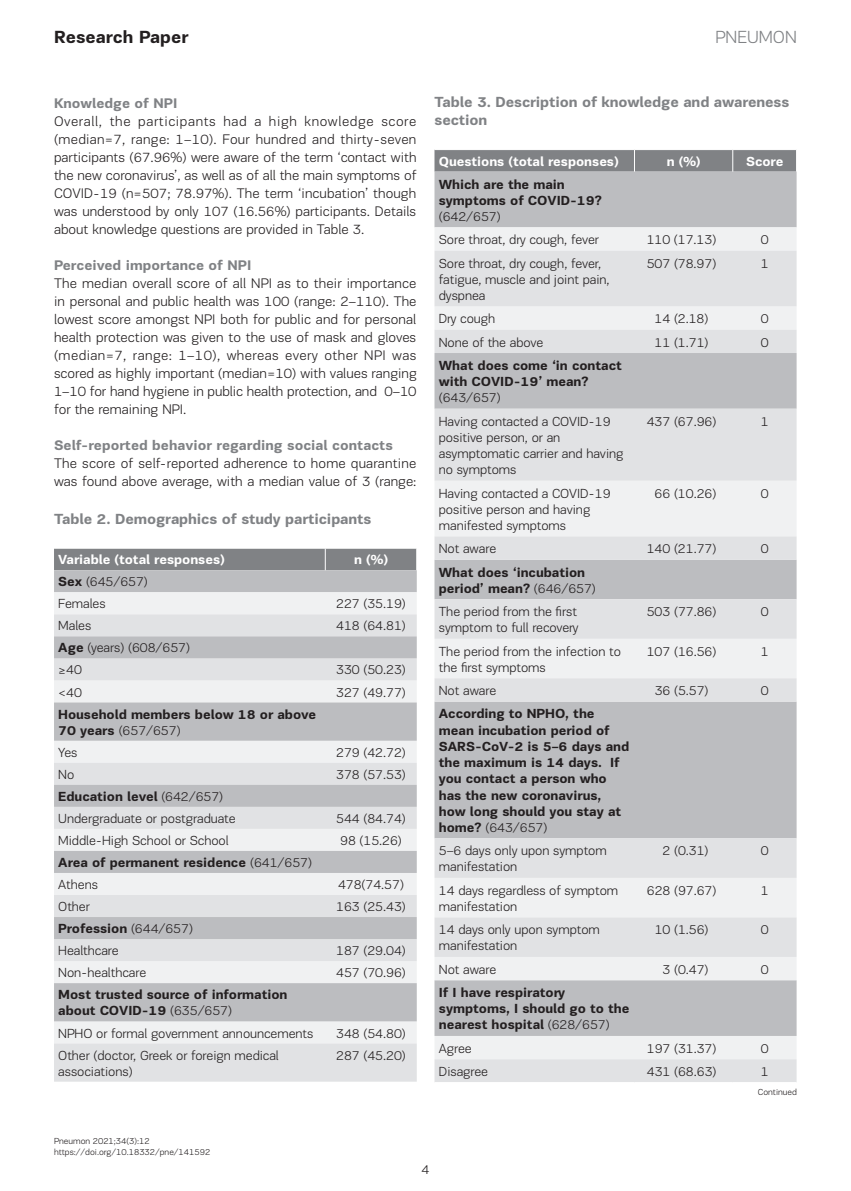
<style>
.page{position:relative;width:851px;height:1191px;background:#fff}
.page>*{position:absolute;margin:0;border:0;box-sizing:border-box;transform-origin:0 0}
.t1{font:700 18px "PF Encore Sans Pro";color:#231f20}
.t2{font:300 18px "PF Encore Sans Pro";color:#808285}
.t3{font:700 15px/18px "PF Encore Sans Pro";letter-spacing:-.01em;color:#808285}
.t4{font:300 14.25px/18px "PF Encore Sans Pro";color:#231f20;text-align:justify}
.t5{font:700 14.25px "PF Encore Sans Pro";color:#808285}
.t6{font:300 13.5px/16.2px "PF Encore Sans Pro";letter-spacing:-.005em;color:#231f20}
.t7{font:700 13.5px/16.2px "PF Encore Sans Pro";letter-spacing:-.005em;color:#231f20}
.t8{font:700 13.5px "PF Encore Sans Pro";letter-spacing:-.005em;color:#fff}
.t9{font:300 9px/10.8px "PF Encore Sans Pro";color:#231f20}
.s1{font-weight:700}
.s2{font-weight:300}
</style>
<div class="page">
<div style="left:54px;top:592px;width:362px;height:22px;background:#f0f1f2"></div>
<svg style="left:54px;top:614px;width:362px;height:467px;fill:#e1e2e4"></svg>
<svg style="left:54px;top:636px;width:362px;height:385px"></svg>
<svg style="left:54px;top:548px;width:363px;height:44px;background:#a0a1a4"></svg>
<div style="left:434px;top:172px;width:362px;height:55px;background:#bcbdc0"></div>
<div style="left:434px;top:227px;width:362px;height:24px;background:#f0f1f2"></div>
<svg style="left:434px;top:251px;width:362px;height:831px"></svg>
<svg style="left:434px;top:150px;width:363px;height:22px;background:#838588"></svg>
<h1 class="t1" style="left:54px;top:26px;width:136px">Research Paper</h1>
<h1 class="t2" style="left:715px;top:27px;width:83px">PNEUMON</h1>
<p class="t5" style="left:54px;top:94px;width:125px">Knowledge of NPI</p>
<p class="t4" style="left:54px;top:112px;width:364px">Overall, the participants had a high knowledge score (median=7, range: 1–10). Four hundred and thirty-seven participants (67.96%) were aware of the term ‘contact with the new coronavirus’, as well as of all the main symptoms of COVID-19 (n=507; 78.97%). The term ‘incubation’ though was understood by only 107 (16.56%) participants. Details about knowledge questions are provided in Table 3.</p>
<p class="t5" style="left:54px;top:256px;width:199px">Perceived importance of NPI</p>
<p class="t4" style="left:54px;top:274px;width:364px">The median overall score of all NPI as to their importance in personal and public health was 100 (range: 2–110). The lowest score amongst NPI both for public and for personal health protection was given to the use of mask and gloves (median=7, range: 1–10), whereas every other NPI was scored as highly important (median=10) with values ranging 1–10 for hand hygiene in public health protection, and 0–10 for the remaining NPI.</p>
<p class="t5" style="left:54px;top:436px;width:340px">Self-reported behavior regarding social contacts</p>
<p class="t4" style="left:54px;top:454px;width:364px">The score of self-reported adherence to home quarantine was found above average, with a median value of 3 (range:</p>
<p class="t3" style="left:54px;top:510px;width:319px">Table 2. Demographics of study participants</p>
<p class="t8" style="left:58px;top:551px;width:168px">Variable (total responses)</p>
<p class="t8" style="left:354px;top:551px;width:35px">n (%)</p>
<p class="t6" style="left:58px;top:571px;width:91px;line-height:22px"><span class="s1">Sex</span> (645/657)<br>Females</p>
<p class="t6" style="left:336px;top:596px;width:71px">227 (35.19)</p>
<p class="t6" style="left:58px;top:618px;width:35px">Males</p>
<p class="t6" style="left:336px;top:618px;width:71px">418 (64.81)</p>
<p class="t6" style="left:58px;top:637px;width:133px;line-height:22px"><span class="s1">Age</span> (years) (608/657) ≥40</p>
<p class="t6" style="left:336px;top:662px;width:71px">330 (50.23)</p>
<p class="t6" style="left:58px;top:684px;width:25px">&lt;40</p>
<p class="t6" style="left:336px;top:684px;width:71px">327 (49.77)</p>
<p class="t7" style="left:58px;top:706px;width:259px">Household members below 18 or above<br>70 years <span class="s2">(657/657)</span></p>
<p class="t6" style="left:58px;top:744px;width:21px">Yes</p>
<p class="t6" style="left:336px;top:744px;width:71px">279 (42.72)</p>
<p class="t6" style="left:58px;top:766px;width:18px">No</p>
<p class="t6" style="left:336px;top:766px;width:71px">378 (57.53)</p>
<p class="t6" style="left:58px;top:785px;width:179px;line-height:22px"><span class="s1">Education level</span> (642/657)<br>Undergraduate or postgraduate</p>
<p class="t6" style="left:336px;top:810px;width:71px">544 (84.74)</p>
<p class="t6" style="left:58px;top:832px;width:172px">Middle-High School or School</p>
<p class="t6" style="left:340px;top:832px;width:63px">98 (15.26)</p>
<p class="t7" style="left:58px;top:851px;width:255px;line-height:22px">Area of permanent residence <span class="s2">(641/657)<br>Athens</span></p>
<p class="t6" style="left:338px;top:876px;width:67px">478(74.57)</p>
<p class="t6" style="left:58px;top:898px;width:33px">Other</p>
<p class="t6" style="left:336px;top:898px;width:71px">163 (25.43)</p>
<p class="t6" style="left:58px;top:917px;width:136px;line-height:22px"><span class="s1">Profession</span> (644/657)<br>Healthcare</p>
<p class="t6" style="left:336px;top:942px;width:71px">187 (29.04)</p>
<p class="t6" style="left:58px;top:964px;width:89px">Non-healthcare</p>
<p class="t6" style="left:336px;top:964px;width:71px">457 (70.96)</p>
<p class="t7" style="left:58px;top:986px;width:231px">Most trusted source of information about COVID-19 <span class="s2">(635/657)</span></p>
<p class="t6" style="left:58px;top:1025px;width:256px">NPHO or formal government announcements</p>
<p class="t6" style="left:336px;top:1025px;width:71px">348 (54.80)</p>
<p class="t6" style="left:58px;top:1047px;width:222px">Other (doctor, Greek or foreign medical associations)</p>
<p class="t6" style="left:336px;top:1047px;width:71px">287 (45.20)</p>
<p class="t9" style="left:54px;top:1135px;width:158px">Pneumon 2021;34(3):12 https://doi.org/10.18332/pne/141592</p>
<p class="t3" style="left:434px;top:93px;width:356px">Table 3. Description of knowledge and awareness section</p>
<p class="t8" style="left:438px;top:153px;width:181px">Questions (total responses)</p>
<p class="t8" style="left:666px;top:153px;width:35px">n (%)</p>
<p class="t8" style="left:745px;top:153px;width:39px">Score</p>
<p class="t7" style="left:438px;top:176px;width:165px">Which are the main symptoms of COVID-19?</p>
<p class="t6" style="left:438px;top:205px;width:162px;line-height:23.2px">(642/657)<br>Sore throat, dry cough, fever</p>
<p class="t6" style="left:646px;top:232px;width:71px">110 (17.13)</p>
<p class="t6" style="left:760px;top:232px;width:9px">0</p>
<p class="t6" style="left:438px;top:255px;width:172px">Sore throat, dry cough, fever, fatigue, muscle and joint pain, dyspnea</p>
<p class="t6" style="left:646px;top:255px;width:71px">507 (78.97)</p>
<p class="t6" style="left:760px;top:255px;width:9px">1</p>
<p class="t6" style="left:438px;top:311px;width:58px">Dry cough</p>
<p class="t6" style="left:654px;top:311px;width:55px">14 (2.18)</p>
<p class="t6" style="left:760px;top:311px;width:9px">0</p>
<p class="t6" style="left:438px;top:334px;width:106px">None of the above</p>
<p class="t6" style="left:654px;top:334px;width:55px">11 (1.71)</p>
<p class="t6" style="left:760px;top:334px;width:9px">0</p>
<p class="t7" style="left:439px;top:357px;width:185px">What does come ‘in contact with COVID-19’ mean?</p>
<p class="t6" style="left:439px;top:386px;width:173px;line-height:23.2px">(643/657)<br>Having contacted a COVID-19</p>
<p class="t6" style="left:439px;top:429px;width:186px">positive person, or an asymptomatic carrier and having no symptoms</p>
<p class="t6" style="left:646px;top:413px;width:71px">437 (67.96)</p>
<p class="t6" style="left:760px;top:413px;width:9px">1</p>
<p class="t6" style="left:439px;top:485px;width:173px">Having contacted a COVID-19 positive person and having manifested symptoms</p>
<p class="t6" style="left:654px;top:485px;width:63px">66 (10.26)</p>
<p class="t6" style="left:760px;top:485px;width:9px">0</p>
<p class="t6" style="left:439px;top:541px;width:59px">Not aware</p>
<p class="t6" style="left:646px;top:541px;width:71px">140 (21.77)</p>
<p class="t6" style="left:760px;top:541px;width:9px">0</p>
<p class="t7" style="left:439px;top:564px;width:158px">What does ‘incubation period’ mean? <span class="s2">(646/657)</span></p>
<p class="t6" style="left:439px;top:603px;width:141px">The period from the first symptom to full recovery</p>
<p class="t6" style="left:646px;top:603px;width:71px">503 (77.86)</p>
<p class="t6" style="left:760px;top:603px;width:9px">0</p>
<p class="t6" style="left:439px;top:643px;width:183px">The period from the infection to the first symptoms</p>
<p class="t6" style="left:646px;top:643px;width:71px">107 (16.56)</p>
<p class="t6" style="left:760px;top:643px;width:9px">1</p>
<p class="t6" style="left:439px;top:682px;width:59px">Not aware</p>
<p class="t6" style="left:654px;top:682px;width:55px">36 (5.57)</p>
<p class="t6" style="left:760px;top:682px;width:9px">0</p>
<p class="t7" style="left:439px;top:706px;width:192px">According to NPHO, the mean incubation period of<br>SARS-CoV-2 is 5–6 days and the maximum is 14 days. If you contact a person who has the new coronavirus, how long should you stay at home? <span class="s2">(643/657)</span></p>
<p class="t6" style="left:439px;top:842px;width:169px">5–6 days only upon symptom manifestation</p>
<p class="t6" style="left:662px;top:842px;width:48px">2 (0.31)</p>
<p class="t6" style="left:760px;top:842px;width:9px">0</p>
<p class="t6" style="left:439px;top:882px;width:181px">14 days regardless of symptom manifestation</p>
<p class="t6" style="left:646px;top:882px;width:71px">628 (97.67)</p>
<p class="t6" style="left:760px;top:882px;width:9px">1</p>
<p class="t6" style="left:439px;top:921px;width:162px">14 days only upon symptom manifestation</p>
<p class="t6" style="left:654px;top:921px;width:55px">10 (1.56)</p>
<p class="t6" style="left:760px;top:921px;width:9px">0</p>
<p class="t6" style="left:439px;top:961px;width:59px">Not aware</p>
<p class="t6" style="left:662px;top:961px;width:48px">3 (0.47)</p>
<p class="t6" style="left:760px;top:961px;width:9px">0</p>
<p class="t7" style="left:439px;top:984px;width:192px">If I have respiratory symptoms, I should go to the nearest hospital <span class="s2">(628/657)</span></p>
<p class="t6" style="left:439px;top:1040px;width:34px">Agree</p>
<p class="t6" style="left:646px;top:1040px;width:71px">197 (31.37)</p>
<p class="t6" style="left:760px;top:1040px;width:9px">0</p>
<p class="t6" style="left:439px;top:1063px;width:51px">Disagree</p>
<p class="t6" style="left:646px;top:1063px;width:71px">431 (68.63)</p>
<p class="t6" style="left:760px;top:1063px;width:9px">1</p>
<p class="t9" style="left:757px;top:1086px;width:40px">Continued</p>
<p class="t6" style="left:421px;top:1161px;width:9px">4</p>
</div>
